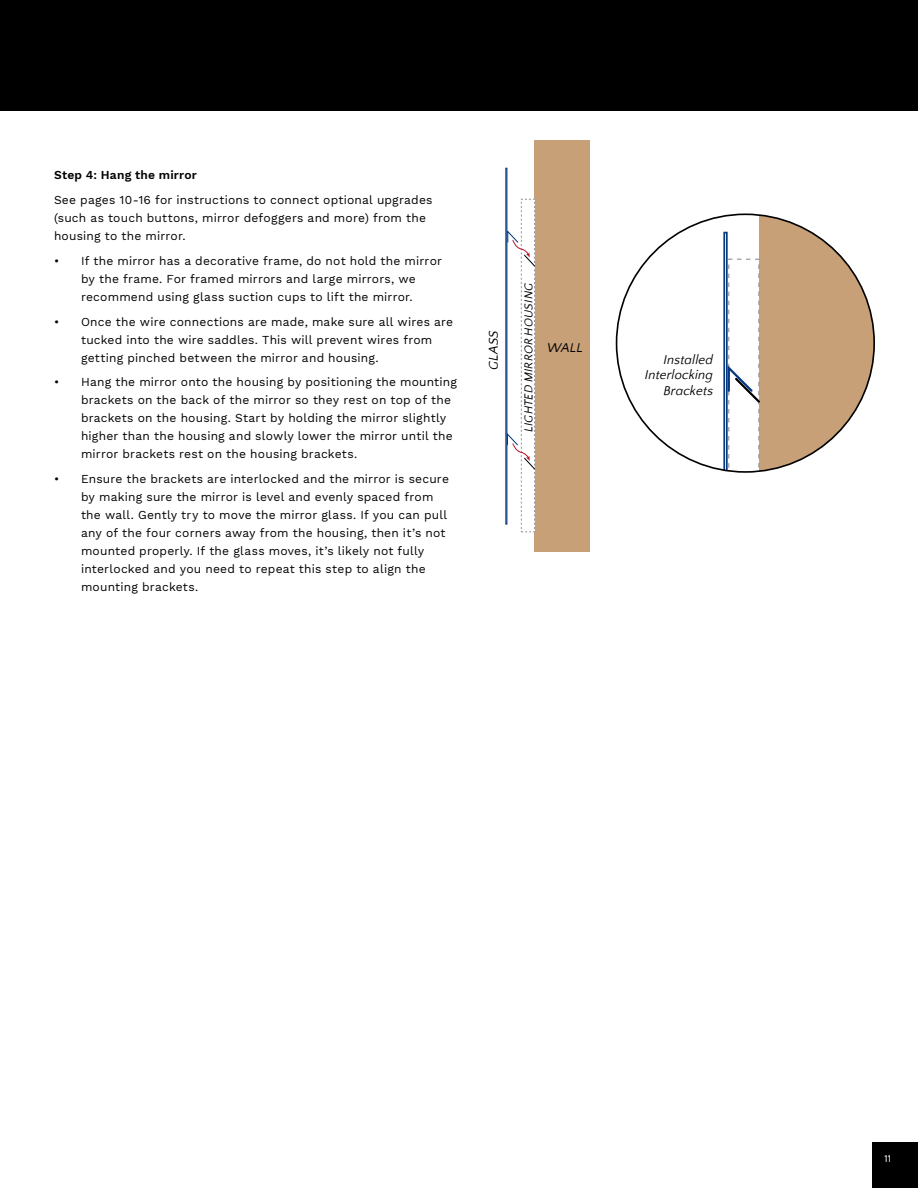
<style>
.page{position:relative;width:918px;height:1188px;background:#fff}
.page>*{position:absolute;margin:0;border:0;box-sizing:border-box;transform-origin:0 0}
.t1{font:italic 13.2px/15.8px "Quattrocento Sans";letter-spacing:.01em;color:#000;text-align:right}
.t2{font:12px/18px "Work Sans";letter-spacing:.015em;color:#000}
.t3{font:600 12px "Work Sans";letter-spacing:.02em;color:#000}
.t4{font:italic 11.85px "Quattrocento Sans";letter-spacing:.015em;color:#000}
.t5{font:10.5px "Quattrocento Sans";color:#fff}
</style>
<div class="page">
<div style="left:872px;top:1142px;width:46px;height:46px;background:#000"></div>
<svg style="left:759px;top:216px;width:115px;height:256px;fill:#c8a078"></svg>
<svg style="left:723px;top:232px;width:39px;height:240px"></svg>
<div style="left:534px;top:140px;width:56px;height:412px;background:#c8a078"></div>
<div style="left:521px;top:199px;width:14px;height:333px;border:1px dashed #939598"></div>
<div style="left:505px;top:168px;width:2px;height:356px;border:1px solid #06387f"></div>
<svg style="left:507px;top:229px;width:28px;height:38px"></svg>
<svg style="left:507px;top:432px;width:28px;height:38px"></svg>
<div style="left:0;top:0;width:918px;height:111px;background:#000"></div>
<p class="t3" style="left:54px;top:168px;width:145px">Step 4: Hang the mirror</p>
<p class="t2" style="left:54px;top:191px;width:380px">See pages 10-16 for instructions to connect optional upgrades (such as touch buttons, mirror defoggers and more) from the housing to the mirror.</p>
<p class="t2" style="left:54px;top:252px;width:390px;text-align:center">• If the mirror has a decorative frame, do not hold the mirror by the frame. For framed mirrors and large mirrors, we recommend using glass suction cups to lift the mirror.</p>
<p class="t2" style="left:81px;top:313px;width:374px;text-indent:-27px">• Once the wire connections are made, make sure all wires are tucked into the wire saddles. This will prevent wires from getting pinched between the mirror and housing.</p>
<p class="t2" style="left:81px;top:374px;width:378px;text-indent:-27px">• Hang the mirror onto the housing by positioning the mounting brackets on the back of the mirror so they rest on top of the brackets on the housing. Start by holding the mirror slightly higher than the housing and slowly lower the mirror until the mirror brackets rest on the housing brackets.</p>
<p class="t2" style="left:81px;top:471px;width:369px;text-indent:-27px">• Ensure the brackets are interlocked and the mirror is secure by making sure the mirror is level and evenly spaced from the wall. Gently try to move the mirror glass. If you can pull any of the four corners away from the housing, then it’s not mounted properly. If the glass moves, it’s likely not fully interlocked and you need to repeat this step to align the mounting brackets.</p>
<p class="t1" style="left:486px;top:370px;width:41px;rotate:-90deg">GLASS</p>
<p class="t4" style="left:522px;top:432px;width:150px;rotate:-90deg">LIGHTED MIRROR HOUSING</p>
<p class="t1" style="left:547px;top:340px;width:37px">WALL</p>
<p class="t1" style="left:645px;top:352px;width:70px">Installed<br>Interlocking<br>Brackets</p>
<p class="t5" style="left:884px;top:1153px;width:8px">11</p>
</div>
